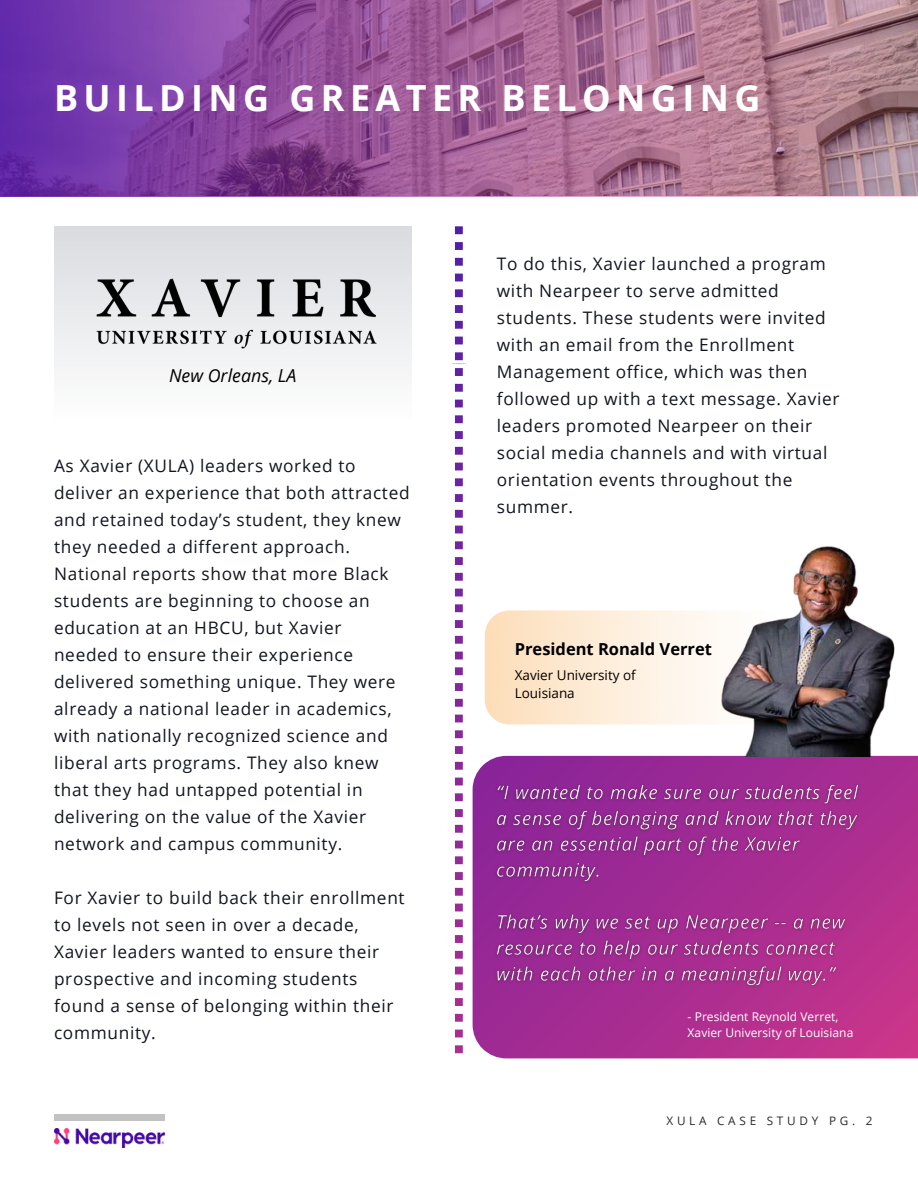
<style>
.page{position:relative;width:918px;height:1188px;background:#fff}
.page>*{position:absolute;margin:0;border:0;box-sizing:border-box;transform-origin:0 0}
.t1{font:700 36px "Open Sans";letter-spacing:.15em;color:#fff}
.t2{font:italic 17.85px "Open Sans";color:#000}
.t3{font:17.25px/27px "Open Sans";letter-spacing:.04em;color:#11151f}
.t4{font:700 16.5px "Open Sans";color:#000}
.t5{font:13.5px/18px "Open Sans";color:#000}
.t6{font:12px/16px "Open Sans";letter-spacing:.005em;color:#fff}
.t7{font:11.7px "Open Sans";letter-spacing:.32em;color:#2a2a2a}
</style>
<div class="page">
<div style="left:54px;top:226px;width:357px;height:195px;background:linear-gradient(to bottom,#dadbdf,#fefefe)"></div>
<div style="left:54px;top:1115px;width:110px;height:5px;background:#c2c2c2"></div>
<img style="left:54px;top:1128px;width:110px;height:19px">
<svg style="left:455px;top:226px;width:8px;height:827px"></svg>
<svg style="left:0;top:0;width:918px;height:197px;background:#975c98"></svg>
<svg style="left:473px;top:756px;width:445px;height:302px;background:#ab2f91"></svg>
<img style="left:699px;top:546px;width:219px;height:210px">
<img style="left:485px;top:610px;width:303px;height:114px;border-radius:25px">
<img style="left:83px;top:268px;width:305px;height:93px">
<img style="left:492px;top:778px;width:372px;height:213px">
<h1 class="t1" style="left:54px;top:72px;width:708px">BUILDING GREATER BELONGING</h1>
<p class="t2" style="left:169px;top:362px;width:129px">New Orleans, LA</p>
<h2 class="t3" style="left:54px;top:452px;width:357px">As Xavier (XULA) leaders worked to deliver an experience that both attracted and retained today’s student, they knew they needed a different approach.<br>National reports show that more Black students are beginning to choose an education at an HBCU, but Xavier needed to ensure their experience delivered something unique. They were already a national leader in academics, with nationally recognized science and liberal arts programs. They also knew that they had untapped potential in delivering on the value of the Xavier network and campus community.</h2>
<h2 class="t3" style="left:54px;top:884px;width:352px">For Xavier to build back their enrollment to levels not seen in over a decade, Xavier leaders wanted to ensure their prospective and incoming students found a sense of belonging within their community.</h2>
<p class="t3" style="left:497px;top:250px;width:344px">To do this, Xavier launched a program with Nearpeer to serve admitted students. These students were invited with an email from the Enrollment Management office, which was then followed up with a text message. Xavier leaders promoted Nearpeer on their social media channels and with virtual orientation events throughout the summer.</p>
<p class="t4" style="left:515px;top:638px;width:199px">President Ronald Verret</p>
<h2 class="t5" style="left:515px;top:665px;width:122px">Xavier University of<br>Louisiana</h2>
<p class="t6" style="left:688px;top:1008px;width:167px">- President Reynold Verret,<br>Xavier University of Louisiana</p>
<h2 class="t7" style="left:666px;top:1113px;width:208px">XULA CASE STUDY PG. 2</h2>
</div>
